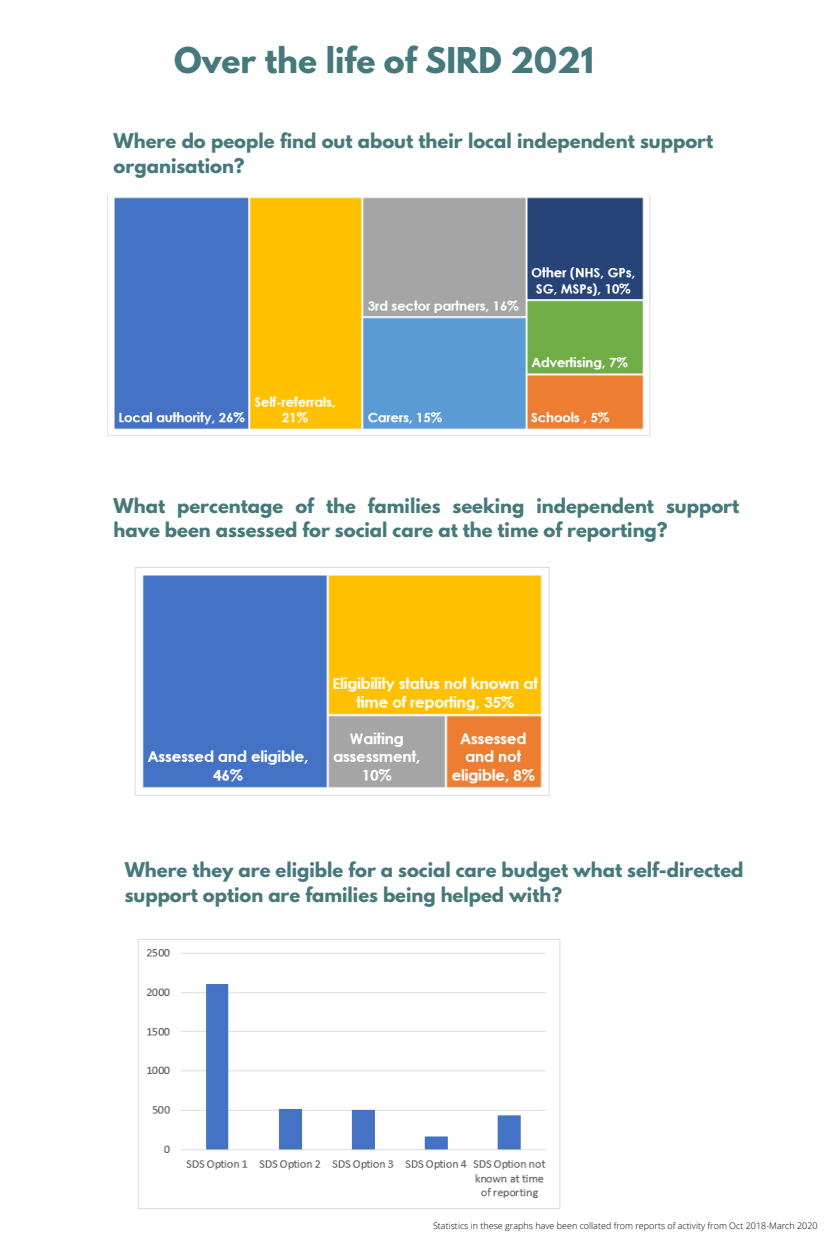
<style>
.page{position:relative;width:827px;height:1240px;background:#fff}
.page>*{position:absolute;margin:0;border:0;box-sizing:border-box;transform-origin:0 0}
.t1{font:700 31.5px "League Spartan";color:#46797b}
.t2{font:700 18px/24.8px "League Spartan";color:#46797b}
.t3{font:300 9px "Open Sans";color:#000}
</style>
<div class="page">
<img style="left:107px;top:194px;width:544px;height:242px">
<img style="left:134px;top:567px;width:416px;height:229px">
<img style="left:138px;top:939px;width:423px;height:270px">
<h1 class="t1" style="left:174px;top:44px;width:421px">Over the life of SIRD 2021</h1>
<p class="t2" style="left:114px;top:130px;width:601px">Where do people find out about their local independent support organisation?</p>
<p class="t2" style="left:114px;top:495px;width:627px">What percentage of the families seeking independent support have been assessed for social care at the time of reporting?</p>
<p class="t2" style="left:125px;top:860px;width:620px">Where they are eligible for a social care budget what self-directed support option are families being helped with?</p>
<p class="t3" style="left:433px;top:1220px;width:386px">Statistics in these graphs have been collated from reports of activity from Oct 2018-March 2020</p>
</div>
